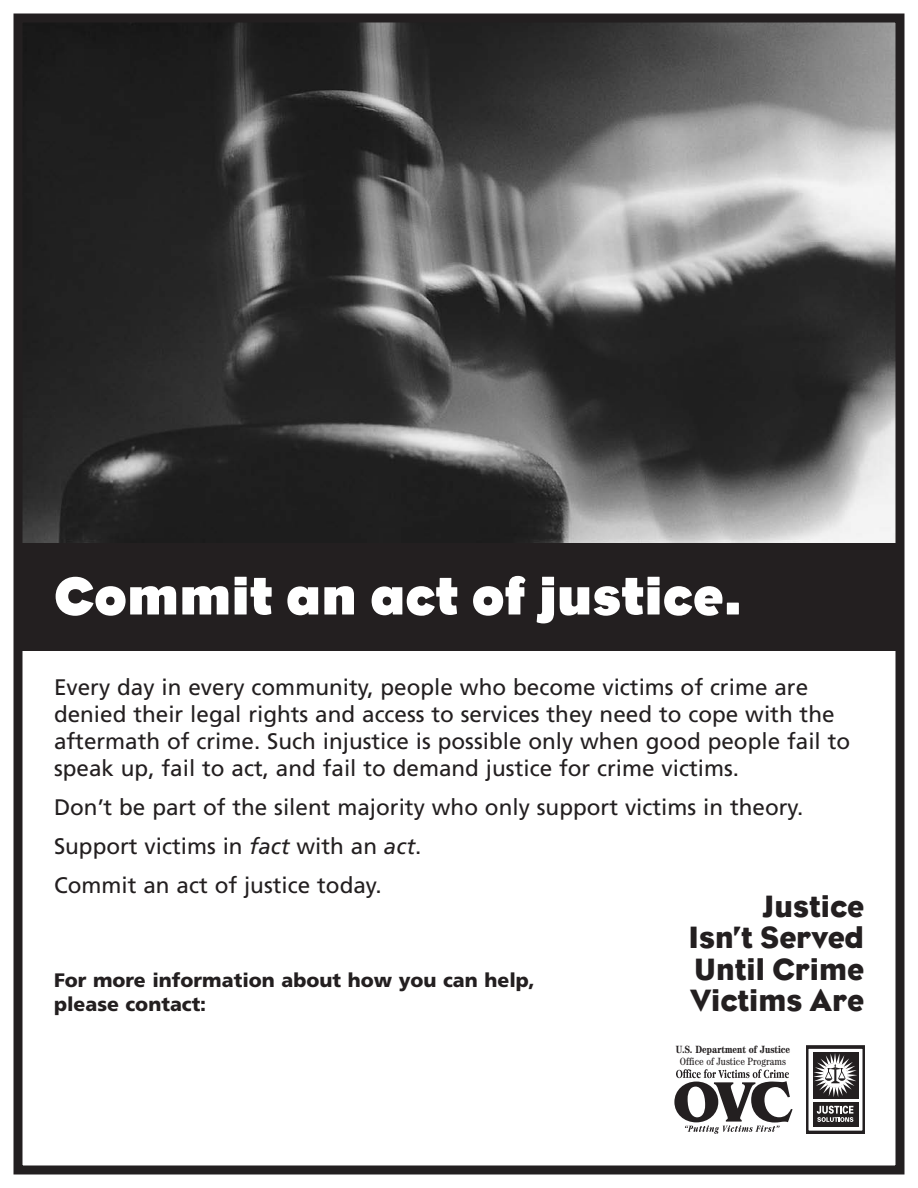
<style>
.page{position:relative;width:918px;height:1188px;background:#fff}
.page>*{position:absolute;margin:0;border:0;box-sizing:border-box;transform-origin:0 0}
.t1{font:700 54px "Bureau Eagle";color:#fff}
.t2{font:31.5px/31.5px "Bureau Eagle";color:#231f20;text-align:right}
.t3{font:22.5px/27px "Frutiger";color:#231f20}
.t4{font:900 19.5px "Frutiger";color:#231f20}
.t5{font:700 condensed 10.5px "Century";color:#231f20}
.t6{font:condensed 10.5px "Century";color:#231f20}
.s1{font-style:italic}
</style>
<div class="page">
<img style="left:24px;top:24px;width:870px;height:519px">
<div style="left:14px;top:14px;width:890px;height:1160px;border:9px solid #231f20"></div>
<div style="left:813px;top:1102px;width:45px;height:25px;background:#231f20"></div>
<div style="left:813px;top:1052px;width:45px;height:47px;background:#231f20"></div>
<svg style="left:813px;top:1053px;width:44px;height:44px"></svg>
<svg style="left:817px;top:1106px;width:36px;height:16px"></svg>
<div style="left:806px;top:1046px;width:59px;height:88px;border:3px solid #231f20"></div>
<svg style="left:674px;top:1069px;width:119px;height:65px"></svg>
<div style="left:15px;top:543px;width:889px;height:108px;background:#231f20"></div>
<h1 class="t1" style="left:54px;top:564px;width:690px">Commit an act of justice.</h1>
<p class="t3" style="left:54px;top:675px;width:798px">Every day in every community, people who become victims of crime are denied their legal rights and access to services they need to cope with the aftermath of crime. Such injustice is possible only when good people fail to speak up, fail to act, and fail to demand justice for crime victims.</p>
<p class="t3" style="left:54px;top:789px;width:751px;line-height:39px">Don’t be part of the silent majority who only support victims in theory.<br>Support victims in <span class="s1">fact</span> with an <span class="s1">act</span>.<br>Commit an act of justice today.</p>
<p class="t2" style="left:688px;top:890px;width:177px">Justice<br>Isn’t Served</p>
<p class="t4" style="left:54px;top:973px;width:482px">For more information about how you can help,</p>
<p class="t2" style="left:694px;top:953px;width:171px">Until Crime</p>
<p class="t4" style="left:54px;top:997px;width:154px">please contact:</p>
<p class="t2" style="left:690px;top:985px;width:175px">Victims Are</p>
<p class="t5" style="left:676px;top:1046px;width:116px">U.S. Department of Justice</p>
<p class="t6" style="left:680px;top:1058px;width:108px">Office of Justice Programs</p>
</div>
